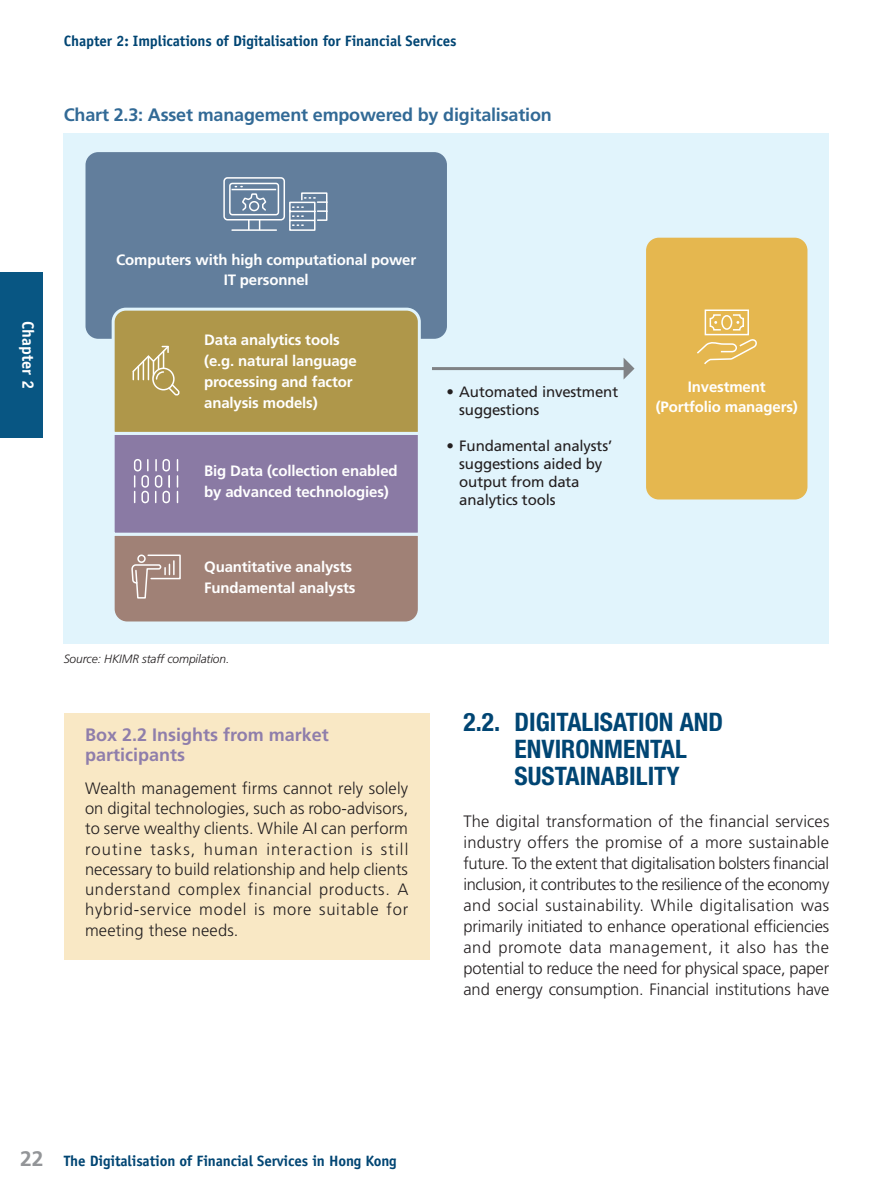
<style>
.page{position:relative;width:893px;height:1191px;background:#fff}
.page>*{position:absolute;margin:0;border:0;box-sizing:border-box;transform-origin:0 0}
.t1{font:700 condensed 25.5px/27px "Helvetica Neue LT Std";color:#004573;text-align:center}
.t2{font:700 18px "Frutiger LT Std";letter-spacing:-.01em;color:#326a96}
.t3{font:700 18px/20.2px "Frutiger LT Std";color:#8f7eab}
.t4{font:300 16.5px/21px "Frutiger LT Std";color:#231f20;text-align:justify}
.t5{font:700 16.5px "Officina Sans Std";color:#fff}
.t6{font:700 15px/21px "Frutiger LT Std";letter-spacing:-.01em;color:#fff}
.t7{font:700 15px "Officina Sans Std";letter-spacing:-.01em;color:#004573}
.t8{font:15px/18px "Frutiger LT Std";letter-spacing:-.01em;color:#231f20}
.t9{font:italic 300 12px "Frutiger LT Std";letter-spacing:-.01em;color:#231f20}
.s1{font-family:"Frutiger LT Std";font-size:21px;color:#939598}
</style>
<div class="page">
<div style="left:64px;top:713px;width:365px;height:246px;background:#f9e8c5"></div>
<div style="left:64px;top:133px;width:765px;height:510px;background:#e1f4fc"></div>
<div style="left:86px;top:152px;width:361px;height:187px;background:#627e9c;border-radius:13px"></div>
<div style="left:113px;top:433px;width:306px;height:101px;background:#8a7aa4"></div>
<div style="left:112px;top:432px;width:309px;height:103px;border:3px solid #e1f4fc"></div>
<div style="left:646px;top:238px;width:161px;height:261px;background:#e5b74f;border-radius:13px"></div>
<hr style="left:432px;top:367px;width:193px;height:3px;background:#808285">
<svg style="left:624px;top:358px;width:10px;height:21px"></svg>
<svg style="left:110px;top:307px;width:312px;height:129px;background:#b29e5a"></svg>
<svg style="left:147px;top:460px;width:2px;height:11px"></svg>
<div style="left:134px;top:459px;width:7px;height:12px;border:2px solid #fff;border-radius:3px"></div>
<svg style="left:155px;top:460px;width:2px;height:11px"></svg>
<svg style="left:177px;top:460px;width:1px;height:42px"></svg>
<div style="left:162px;top:459px;width:8px;height:12px;border:2px solid #fff;border-radius:3px"></div>
<svg style="left:168px;top:476px;width:2px;height:11px"></svg>
<div style="left:155px;top:475px;width:7px;height:13px;border:2px solid #fff;border-radius:3px"></div>
<div style="left:141px;top:475px;width:8px;height:13px;border:2px solid #fff;border-radius:3px"></div>
<div style="left:141px;top:491px;width:8px;height:12px;border:2px solid #fff;border-radius:3px"></div>
<div style="left:162px;top:491px;width:8px;height:12px;border:2px solid #fff;border-radius:3px"></div>
<svg style="left:134px;top:476px;width:1px;height:26px"></svg>
<div style="left:289px;top:220px;width:26px;height:11px;border:2px solid #fff"></div>
<svg style="left:289px;top:192px;width:39px;height:35px"></svg>
<div style="left:223px;top:177px;width:62px;height:43px;border:2px solid #fff;border-radius:3px"></div>
<hr style="left:232px;top:229px;width:44px;height:2px;background:#fff">
<svg style="left:248px;top:220px;width:2px;height:9px"></svg>
<svg style="left:242px;top:193px;width:25px;height:19px"></svg>
<div style="left:229px;top:183px;width:50px;height:32px;border:2px solid #fff;border-radius:2px"></div>
<hr style="left:232px;top:189px;width:44px;height:1px;background:#fff">
<svg style="left:697px;top:339px;width:60px;height:26px"></svg>
<div style="left:705px;top:309px;width:44px;height:26px;border:2px solid #fff"></div>
<svg style="left:731px;top:314px;width:13px;height:17px"></svg>
<svg style="left:709px;top:314px;width:12px;height:17px"></svg>
<div style="left:721px;top:315px;width:11px;height:15px;border:2px solid #fff;border-radius:50%"></div>
<svg style="left:112px;top:531px;width:309px;height:91px;background:#a48981"></svg>
<div style="left:0;top:272px;width:43px;height:166px;background:#085683"></div>
<p class="t7" style="left:64px;top:32px;width:394px">Chapter 2: Implications of Digitalisation for Financial Services</p>
<p class="t2" style="left:64px;top:104px;width:490px">Chart 2.3: Asset management empowered by digitalisation</p>
<p class="t5" style="left:39px;top:321px;width:70px;rotate:90deg">Chapter 2</p>
<p class="t6" style="left:116px;top:250px;width:302px;line-height:19.5px;text-align:center">Computers with high computational power<br>IT personnel</p>
<p class="t6" style="left:204px;top:330px;width:154px">Data analytics tools (e.g. natural language processing and factor analysis models)</p>
<p class="t6" style="left:204px;top:460px;width:195px">Big Data (collection enabled by advanced technologies)</p>
<p class="t6" style="left:204px;top:556px;width:153px">Quantitative analysts<br>Fundamental analysts</p>
<p class="t9" style="left:64px;top:652px;width:167px">Source: HKIMR staff compilation.</p>
<p class="t3" style="left:85px;top:724px;width:245px">Box 2.2 Insights from market participants</p>
<p class="t4" style="left:85px;top:778px;width:325px;line-height:20.2px">Wealth management firms cannot rely solely on digital technologies, such as robo-advisors, to serve wealthy clients. While AI can perform routine tasks, human interaction is still necessary to build relationship and help clients understand complex financial products. A hybrid-service model is more suitable for meeting these needs.</p>
<p class="t8" style="left:459px;top:383px;width:160px;text-indent:-13px">• Automated investment suggestions</p>
<p class="t8" style="left:459px;top:437px;width:154px;text-indent:-13px">• Fundamental analysts’ suggestions aided by output from data analytics tools</p>
<p class="t6" style="left:656px;top:377px;width:144px;line-height:19.5px;text-align:center">Investment (Portfolio managers)</p>
<h1 class="t1" style="left:463px;top:707px;width:261px">2.2. DIGITALISATION AND<br>ENVIRONMENTAL<br>SUSTAINABILITY</h1>
<p class="t4" style="left:463px;top:810px;width:367px">The digital transformation of the financial services industry offers the promise of a more sustainable future. To the extent that digitalisation bolsters financial inclusion, it contributes to the resilience of the economy and social sustainability. While digitalisation was primarily initiated to enhance operational efficiencies and promote data management, it also has the potential to reduce the need for physical space, paper and energy consumption. Financial institutions have</p>
<p class="t7" style="left:20px;top:1151px;width:378px"><span class="s1">22</span> The Digitalisation of Financial Services in Hong Kong</p>
</div>
